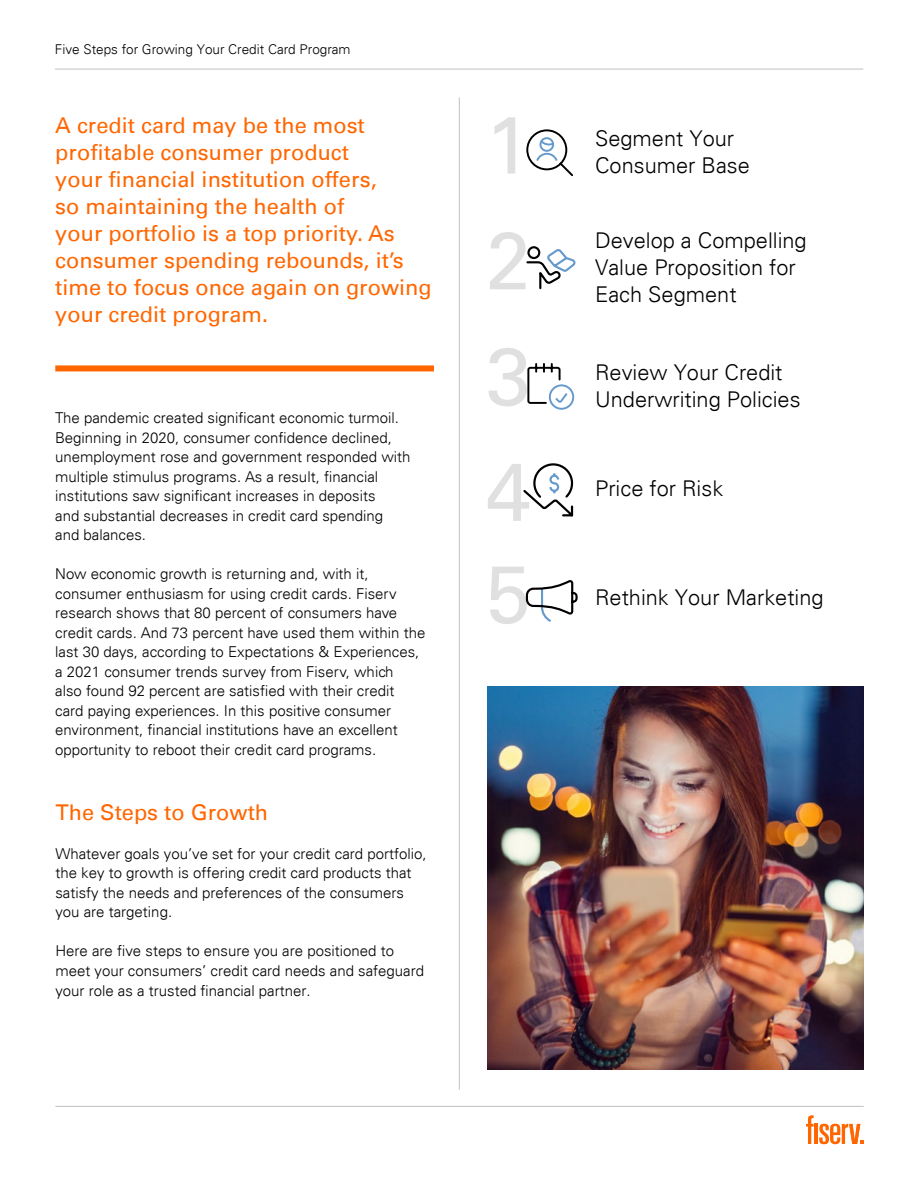
<style>
.page{position:relative;width:919px;height:1187px;background:#fff}
.page>*{position:absolute;margin:0;border:0;box-sizing:border-box;transform-origin:0 0}
.t1{font:81.15px/115.6px "Univers For Fiserv 55";color:#e0e0e0;text-align:justify}
.t2{font:21.75px/27px "Univers For Fiserv 55";color:#f60}
.t3{font:300 21.75px/27px "Univers For Fiserv 45";color:#000}
.t4{font:300 15px/19.5px "Univers For Fiserv 45";color:#000}
.t5{font:300 13.5px "Univers For Fiserv 45";color:#000}
</style>
<div class="page">
<svg style="left:819px;top:1123px;width:44px;height:21px"></svg>
<hr style="left:814px;top:1123px;width:3px;height:20px;background:#f60">
<svg style="left:806px;top:1115px;width:7px;height:28px"></svg>
<hr style="left:55px;top:1105px;width:808px;height:1px;background:#c2c2c2">
<hr style="left:55px;top:69px;width:808px;height:1px;background:#c2c2c2">
<div style="left:55px;top:365px;width:379px;height:6px;background:#f60"></div>
<hr style="left:459px;top:97px;width:1px;height:992px;background:#c2c2c2">
<svg style="left:525px;top:580px;width:53px;height:42px"></svg>
<svg style="left:523px;top:463px;width:51px;height:54px"></svg>
<svg style="left:527px;top:363px;width:48px;height:47px"></svg>
<svg style="left:526px;top:129px;width:47px;height:48px"></svg>
<svg style="left:526px;top:246px;width:50px;height:44px"></svg>
<img style="left:487px;top:686px;width:376px;height:383px">
<p class="t5" style="left:55px;top:41px;width:297px">Five Steps for Growing Your Credit Card Program</p>
<p class="t2" style="left:55px;top:112px;width:378px">A credit card may be the most profitable consumer product<br>your financial institution offers,<br>so maintaining the health of<br>your portfolio is a top priority. As consumer spending rebounds, it’s time to focus once again on growing your credit program.</p>
<p class="t4" style="left:55px;top:408px;width:357px">The pandemic created significant economic turmoil.<br>Beginning in 2020, consumer confidence declined, unemployment rose and government responded with multiple stimulus programs. As a result, financial institutions saw significant increases in deposits<br>and substantial decreases in credit card spending and balances.</p>
<p class="t4" style="left:55px;top:564px;width:371px">Now economic growth is returning and, with it, consumer enthusiasm for using credit cards. Fiserv research shows that 80 percent of consumers have credit cards. And 73 percent have used them within the last 30 days, according to Expectations &amp; Experiences, a 2021 consumer trends survey from Fiserv, which<br>also found 92 percent are satisfied with their credit card paying experiences. In this positive consumer environment, financial institutions have an excellent opportunity to reboot their credit card programs.</p>
<h2 class="t2" style="left:55px;top:798px;width:214px">The Steps to Growth</h2>
<p class="t4" style="left:55px;top:843px;width:372px">Whatever goals you’ve set for your credit card portfolio, the key to growth is offering credit card products that satisfy the needs and preferences of the consumers you are targeting.</p>
<p class="t4" style="left:55px;top:941px;width:370px">Here are five steps to ensure you are positioned to meet your consumers’ credit card needs and safeguard your role as a trusted financial partner.</p>
<h1 class="t1" style="left:485px;top:87px;width:47px">1<br>2<br>3<br>4</h1>
<h1 class="t1" style="left:485px;top:536px;width:47px">5</h1>
<h2 class="t3" style="left:595px;top:124px;width:156px">Segment Your<br>Consumer Base</h2>
<h2 class="t3" style="left:595px;top:227px;width:213px">Develop a Compelling<br>Value Proposition for<br>Each Segment</h2>
<h2 class="t3" style="left:595px;top:358px;width:207px">Review Your Credit<br>Underwriting Policies</h2>
<h2 class="t3" style="left:595px;top:474px;width:130px">Price for Risk</h2>
<h2 class="t3" style="left:595px;top:583px;width:230px">Rethink Your Marketing</h2>
</div>
